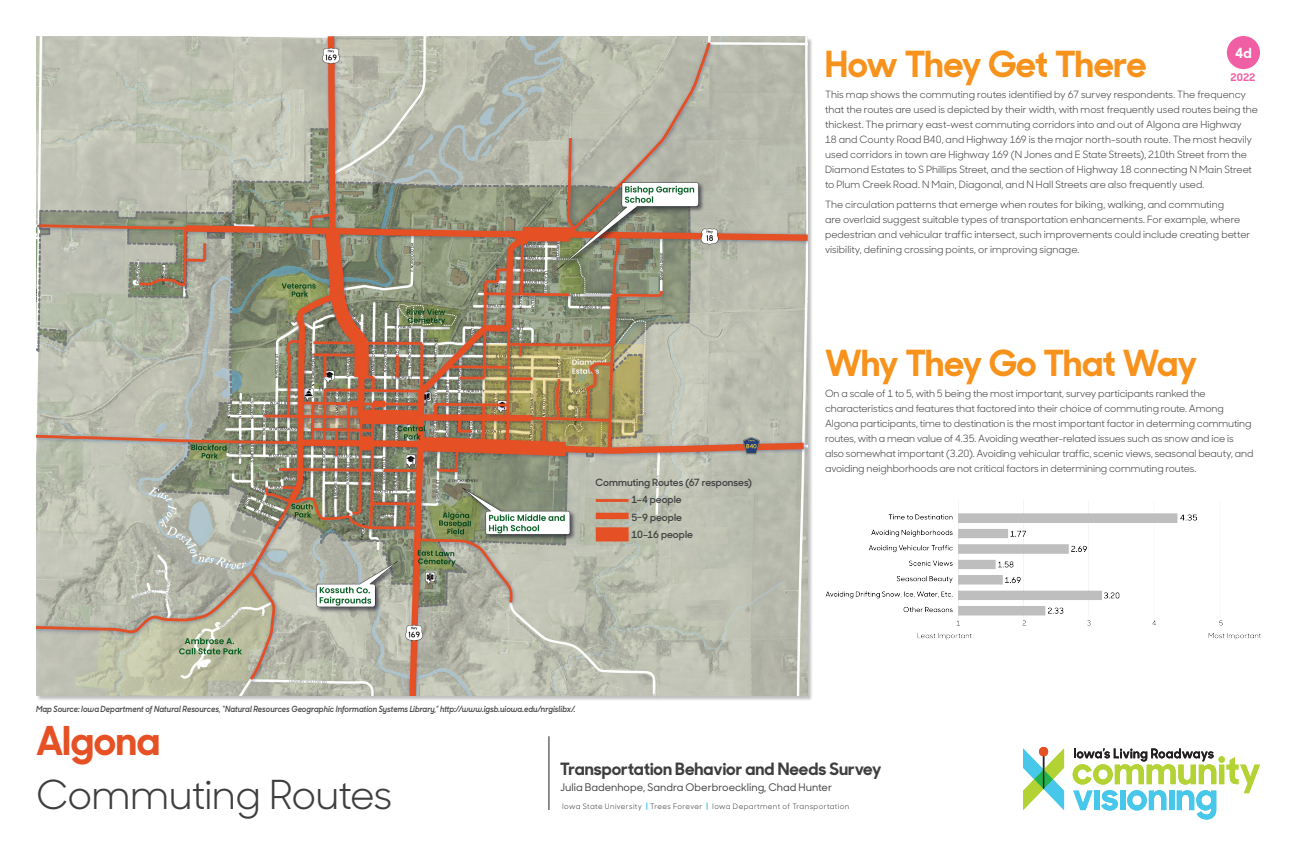
<style>
.page{position:relative;width:1296px;height:864px;background:#fff}
.page>*{position:absolute;margin:0;border:0;box-sizing:border-box;transform-origin:0 0}
.Sharp_Sans_No1__sub{font:40px "Sharp Sans No 1";letter-spacing:-.015em;color:#3e3e3f}
.t1{font:700 39.85px "Sharp Sans No 1";letter-spacing:-.005em;color:#e65025}
.Survey_Big_Heading{font:700 36px "Sharp Sans No 1";letter-spacing:-.02em;color:#f7931d}
.t2{font:700 17px "Sharp Sans No 1";color:#3e3e3f}
.t3{font:700 14px "Sharp Sans No 1";color:#fff}
.t4{font:500 10.5px "Sharp Sans No 1";color:#3e3e3f}
.t5{font:700 10.5px "Sharp Sans No 1";color:#f05ea3}
.Body_Text{font:10px/15px "Sharp Sans No 1";letter-spacing:-.005em;color:#3e3e3f}
.Body_Heading{font:600 10px "Sharp Sans No 1";color:#3e3e3f}
.Captions{font:italic 600 8.5px "Sharp Sans No 1";letter-spacing:.005em;color:#3e3e3f;scale:.9 1}
.t6{font:7.5px "Sharp Sans No 1";letter-spacing:.05em;color:#3e3e3f}
.s1{font-weight:700;color:#47c7ea}
</style>
<div class="page">
<hr style="left:549px;top:736px;width:1px;height:74px;background:#231f20">
<div style="left:1227px;top:36px;width:33px;height:33px;background:#f05ea3;border-radius:50%"></div>
<img style="left:36px;top:37px;width:771px;height:658px">
<svg style="left:1073px;top:748px;width:187px;height:72px"></svg>
<svg style="left:1023px;top:747px;width:41px;height:63px"></svg>
<img style="left:825px;top:501px;width:436px;height:139px">
<p class="Survey_Big_Heading" style="left:825px;top:34px;width:323px">How They Get There</p>
<h3 class="t3" style="left:1235px;top:41px;width:18px">4d</h3>
<p class="t5" style="left:1231px;top:69px;width:26px">2022</p>
<p class="Body_Text" style="left:825px;top:86px;width:434px">This map shows the commuting routes identified by 67 survey respondents. The frequency that the routes are used is depicted by their width, with most frequently used routes being the thickest. The primary east-west commuting corridors into and out of Algona are Highway<br>18 and County Road B40, and Highway 169 is the major north-south route. The most heavily used corridors in town are Highway 169 (N Jones and E State Streets), 210th Street from the Diamond Estates to S Phillips Street, and the section of Highway 18 connecting N Main Street to Plum Creek Road. N Main, Diagonal, and N Hall Streets are also frequently used.</p>
<p class="Body_Text" style="left:825px;top:196px;width:427px">The circulation patterns that emerge when routes for biking, walking, and commuting<br>are overlaid suggest suitable types of transportation enhancements. For example, where pedestrian and vehicular traffic intersect, such improvements could include creating better visibility, defining crossing points, or improving signage.</p>
<p class="Survey_Big_Heading" style="left:825px;top:333px;width:374px">Why They Go That Way</p>
<p class="Body_Heading" style="left:595px;top:475px;width:158px">Commuting Routes (67 responses)</p>
<p class="Body_Heading" style="left:631px;top:492px;width:52px">1–4 people</p>
<p class="Body_Heading" style="left:631px;top:510px;width:52px">5–9 people</p>
<p class="Body_Heading" style="left:631px;top:527px;width:63px">10–16 people</p>
<p class="Captions" style="left:36px;top:702px;width:601px">Map Source: Iowa Department of Natural Resources, “Natural Resources Geographic Information Systems Library,” http://www.igsb.uiowa.edu/nrgislibx/.</p>
<p class="Body_Text" style="left:825px;top:385px;width:430px">On a scale of 1 to 5, with 5 being the most important, survey participants ranked the characteristics and features that factored into their choice of commuting route. Among Algona participants, time to destination is the most important factor in determing commuting routes, with a mean value of 4.35. Avoiding weather-related issues such as snow and ice is also somewhat important (3.20). Avoiding vehicular traffic, scenic views, seasonal beauty, and avoiding neighborhoods are not critical factors in determining commuting routes.</p>
<h2 class="t1" style="left:36px;top:708px;width:126px">Algona</h2>
<p class="Sharp_Sans_No1__sub" style="left:36px;top:763px;width:358px">Commuting Routes</p>
<h3 class="t2" style="left:560px;top:755px;width:323px">Transportation Behavior and Needs Survey</h3>
<p class="t4" style="left:560px;top:780px;width:273px">Julia Badenhope, Sandra Oberbroeckling, Chad Hunter</p>
<p class="t6" style="left:562px;top:800px;width:289px">Iowa State University <span class="s1">|</span> Trees Forever <span class="s1">|</span> Iowa Department of Transportation</p>
</div>
